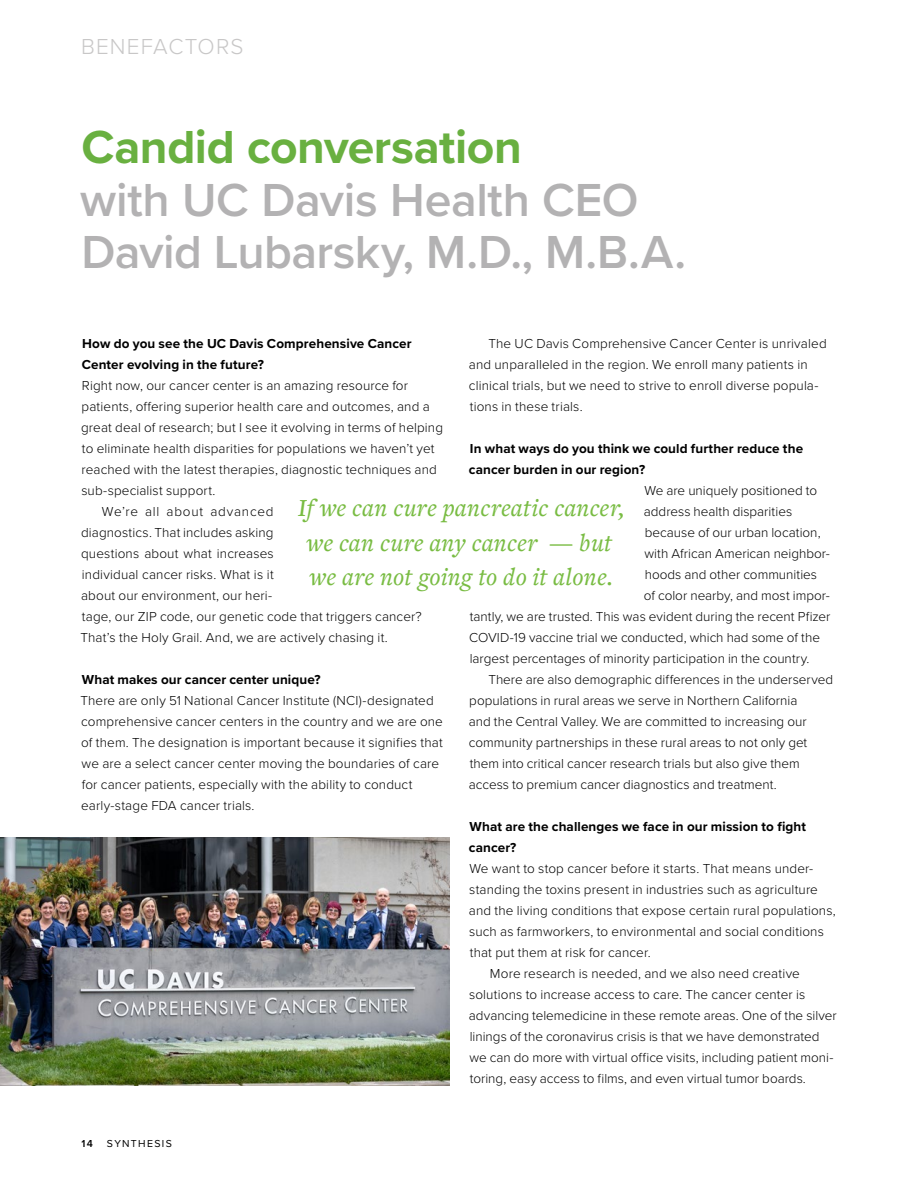
<style>
.page{position:relative;width:918px;height:1188px;background:#fff}
.page>*{position:absolute;margin:0;border:0;box-sizing:border-box;transform-origin:0 0}
.t1{font:600 48px/52.5px "Proxima Nova";letter-spacing:-.01em;color:#b3b2b3}
.t2{font:700 48px "Proxima Nova";letter-spacing:-.01em;color:#69b040}
.t3{font:italic 500 25.5px/34.5px "Freight Text Pro";letter-spacing:.005em;color:#79bc43;text-align:center}
.t4{font:300 22.5px "Proxima Nova";letter-spacing:.05em;color:#c8c7c7}
.t5{font:300 13.5px/21px "Proxima Nova";letter-spacing:.01em;color:#000}
.t6{font:700 13.5px/21px "Proxima Nova";letter-spacing:.01em;color:#000}
.t7{font:300 13.5px "Proxima Nova";letter-spacing:.06em;color:#000}
.t8{font:10.5px "Proxima Nova";letter-spacing:.125em;color:#000}
.t9{font:600 10.5px "Proxima Nova";color:#000}
</style>
<div class="page">
<img style="left:0;top:838px;width:449px;height:247px">
<h3 class="t4" style="left:81px;top:30px;width:164px">BENEFACTORS</h3>
<h1 class="t2" style="left:81px;top:111px;width:442px">Candid conversation</h1>
<h1 class="t1" style="left:80px;top:172px;width:608px">with UC Davis Health CEO<br>David Lubarsky, M.D., M.B.A.</h1>
<p class="t6" style="left:82px;top:333px;width:331px">How do you see the UC Davis Comprehensive Cancer<br>Center evolving in the future?</p>
<p class="t5" style="left:82px;top:374px;width:328px">Right now, our cancer center is an amazing resource for</p>
<p class="t5" style="left:82px;top:395px;width:350px">patients, offering superior health care and outcomes, and a</p>
<p class="t5" style="left:81px;top:416px;width:363px">great deal of research; but I see it evolving in terms of helping</p>
<p class="t5" style="left:82px;top:437px;width:354px">to eliminate health disparities for populations we haven’t yet</p>
<p class="t5" style="left:82px;top:458px;width:357px">reached with the latest therapies, diagnostic techniques and</p>
<p class="t5" style="left:81px;top:479px;width:136px">sub-specialist support.</p>
<p class="t7" style="left:102px;top:501px;width:173px">We’re all about advanced</p>
<p class="t5" style="left:81px;top:521px;width:194px">diagnostics. That includes asking</p>
<p class="t5" style="left:81px;top:542px;width:194px">questions about what increases</p>
<p class="t5" style="left:82px;top:563px;width:193px">individual cancer risks. What is it</p>
<p class="t5" style="left:81px;top:584px;width:193px">about our environment, our heri-</p>
<p class="t5" style="left:82px;top:605px;width:341px">tage, our ZIP code, our genetic code that triggers cancer?</p>
<p class="t5" style="left:80px;top:626px;width:309px">That’s the Holy Grail. And, we are actively chasing it.</p>
<p class="t6" style="left:82px;top:669px;width:240px">What makes our cancer center unique?</p>
<p class="t5" style="left:80px;top:689px;width:364px">There are only 51 National Cancer Institute (NCI)-designated comprehensive cancer centers in the country and we are one of them. The designation is important because it signifies that we are a select cancer center moving the boundaries of care for cancer patients, especially with the ability to conduct early-stage FDA cancer trials.</p>
<p class="t5" style="left:469px;top:332px;width:359px;text-indent:19px">The UC Davis Comprehensive Cancer Center is unrivaled and unparalleled in the region. We enroll many patients in clinical trials, but we need to strive to enroll diverse popula&shy;tions in these trials.</p>
<p class="t6" style="left:469px;top:438px;width:336px">In what ways do you think we could further reduce the cancer burden in our region?</p>
<p class="t5" style="left:644px;top:479px;width:174px">We are uniquely positioned to</p>
<p class="t5" style="left:644px;top:500px;width:150px">address health disparities</p>
<p class="t5" style="left:645px;top:521px;width:177px">because of our urban location,</p>
<p class="t5" style="left:644px;top:542px;width:187px">with African American neighbor-</p>
<p class="t5" style="left:645px;top:563px;width:174px">hoods and other communities</p>
<p class="t5" style="left:644px;top:584px;width:187px">of color nearby, and most impor-</p>
<p class="t5" style="left:470px;top:605px;width:362px">tantly, we are trusted. This was evident during the recent Pfizer</p>
<p class="t5" style="left:469px;top:626px;width:352px">COVID-19 vaccine trial we conducted, which had some of the</p>
<p class="t5" style="left:470px;top:647px;width:341px">largest percentages of minority participation in the country.</p>
<p class="t5" style="left:488px;top:668px;width:346px">There are also demographic differences in the underserved</p>
<p class="t5" style="left:469px;top:689px;width:330px">populations in rural areas we serve in Northern California</p>
<p class="t5" style="left:469px;top:710px;width:339px">and the Central Valley. We are committed to increasing our</p>
<p class="t5" style="left:469px;top:731px;width:340px">community partnerships in these rural areas to not only get</p>
<p class="t5" style="left:470px;top:752px;width:332px">them into critical cancer research trials but also give them</p>
<p class="t5" style="left:469px;top:773px;width:310px">access to premium cancer diagnostics and treatment.</p>
<p class="t6" style="left:469px;top:816px;width:339px">What are the challenges we face in our mission to fight cancer?</p>
<p class="t5" style="left:469px;top:857px;width:345px">We want to stop cancer before it starts. That means under-</p>
<p class="t5" style="left:469px;top:878px;width:350px">standing the toxins present in industries such as agriculture</p>
<p class="t5" style="left:469px;top:899px;width:368px">and the living conditions that expose certain rural populations,</p>
<p class="t5" style="left:469px;top:920px;width:356px">such as farmworkers, to environmental and social conditions</p>
<p class="t5" style="left:470px;top:941px;width:183px">that put them at risk for cancer.</p>
<p class="t5" style="left:490px;top:962px;width:311px">More research is needed, and we also need creative</p>
<p class="t5" style="left:469px;top:983px;width:338px">solutions to increase access to care. The cancer center is</p>
<p class="t5" style="left:469px;top:1004px;width:369px">advancing telemedicine in these remote areas. One of the silver</p>
<p class="t5" style="left:470px;top:1025px;width:351px">linings of the coronavirus crisis is that we have demonstrated</p>
<p class="t5" style="left:469px;top:1046px;width:365px">we can do more with virtual office visits, including patient moni-</p>
<p class="t5" style="left:470px;top:1067px;width:338px">toring, easy access to films, and even virtual tumor boards.</p>
<h2 class="t3" style="left:298px;top:490px;width:328px">If we can cure pancreatic cancer, we can cure any cancer — but we are not going to do it alone.</h2>
<p class="t9" style="left:81px;top:1135px;width:13px">14</p>
<p class="t8" style="left:107px;top:1135px;width:66px">SYNTHESIS</p>
</div>
